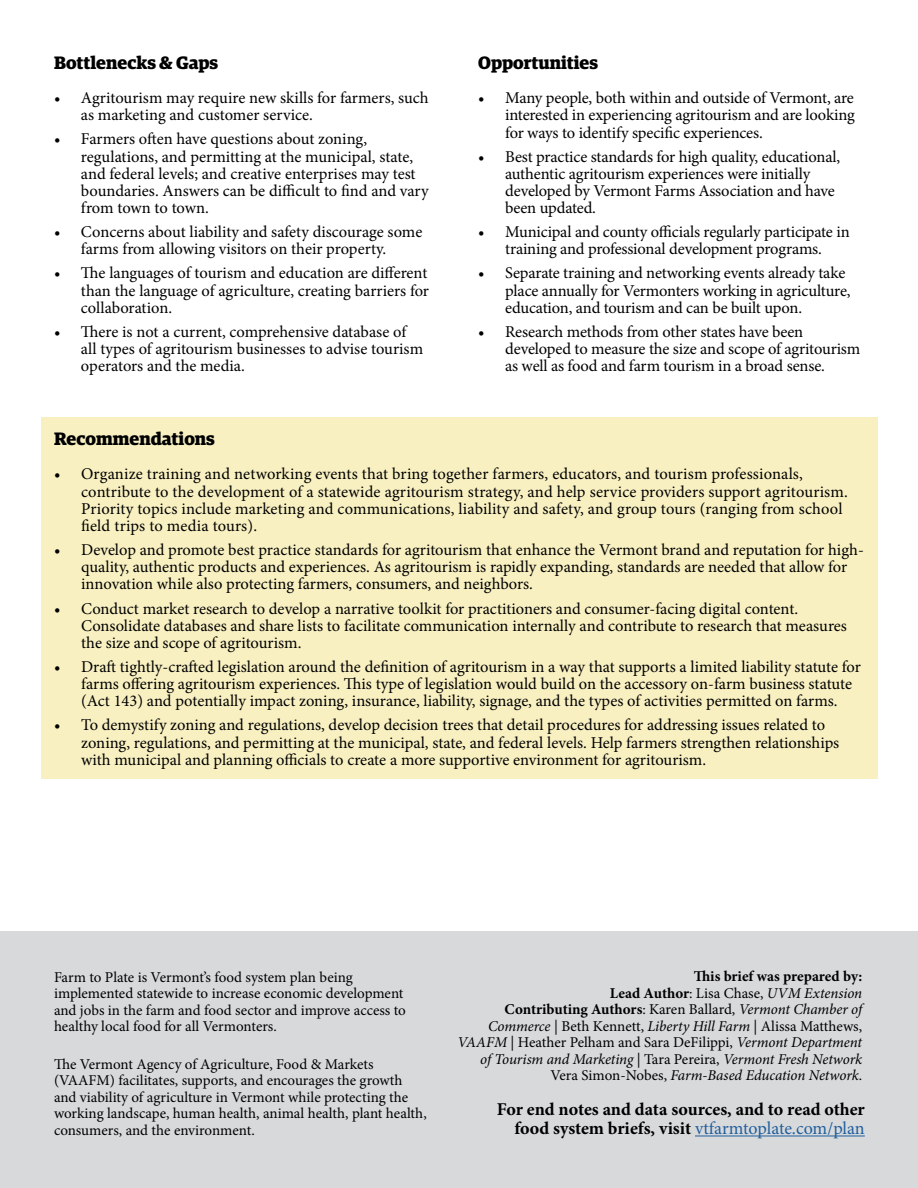
<style>
.page{position:relative;width:918px;height:1188px;background:#fff}
.page>*{position:absolute;margin:0;border:0;box-sizing:border-box;transform-origin:0 0}
.t1{font:700 18px/19.5px "Minion Pro";letter-spacing:-.005em;color:#000;text-align:right}
.t2{font:700 18px "Guardian Egyp";color:#000}
.t3{font:16.5px/17.2px "Minion Pro";letter-spacing:-.005em;color:#000}
.t4{font:15px/16.5px "Minion Pro";letter-spacing:-.005em;color:#000}
.t5{font:italic 15px/16.5px "Minion Pro";letter-spacing:-.01em;color:#000;text-align:right}
.s1{font-weight:700;font-style:normal}
.s2{font-style:normal}
.s3{font-weight:400;color:#215e9e}
</style>
<div class="page">
<div style="left:0;top:932px;width:918px;height:256px;background:#d7d9da"></div>
<div style="left:41px;top:417px;width:836px;height:362px;background:#f8f0c1"></div>
<hr style="left:695px;top:1136px;width:170px;height:1px;background:#215e9e">
<p class="t2" style="left:54px;top:48px;width:166px">Bottlenecks &amp; Gaps</p>
<p class="t3" style="left:81px;top:89px;width:349px;text-indent:-27px">• Agritourism may require new skills for farmers, such as marketing and customer service.</p>
<p class="t3" style="left:81px;top:130px;width:349px;text-indent:-27px">• Farmers often have questions about zoning, regulations, and permitting at the municipal, state, and federal levels; and creative enterprises may test boundaries. Answers can be difficult to find and vary from town to town.</p>
<p class="t3" style="left:54px;top:223px;width:370px;text-align:center">• Concerns about liability and safety discourage some farms from allowing visitors on their property.</p>
<p class="t3" style="left:81px;top:265px;width:350px;text-align:justify;text-indent:-27px">• The languages of tourism and education are different than the language of agriculture, creating barriers for collaboration.</p>
<p class="t3" style="left:81px;top:323px;width:344px;text-indent:-27px">• There is not a current, comprehensive database of all types of agritourism businesses to advise tourism operators and the media.</p>
<p class="t2" style="left:478px;top:48px;width:121px">Opportunities</p>
<p class="t3" style="left:505px;top:89px;width:351px;text-align:justify;text-indent:-27px">• Many people, both within and outside of Vermont, are interested in experiencing agritourism and are looking for ways to identify specific experiences.</p>
<p class="t3" style="left:505px;top:148px;width:337px;text-indent:-27px">• Best practice standards for high quality, educational, authentic agritourism experiences were initially developed by Vermont Farms Association and have been updated.</p>
<p class="t3" style="left:478px;top:223px;width:373px;text-align:center">• Municipal and county officials regularly participate in training and professional development programs.</p>
<p class="t3" style="left:505px;top:265px;width:347px;text-indent:-27px">• Separate training and networking events already take place annually for Vermonters working in agriculture, education, and tourism and can be built upon.</p>
<p class="t3" style="left:505px;top:323px;width:357px;text-indent:-27px">• Research methods from other states have been developed to measure the size and scope of agritourism as well as food and farm tourism in a broad sense.</p>
<p class="t2" style="left:54px;top:425px;width:162px">Recommendations</p>
<p class="t3" style="left:81px;top:465px;width:768px;text-indent:-27px">• Organize training and networking events that bring together farmers, educators, and tourism professionals, contribute to the development of a statewide agritourism strategy, and help service providers support agritourism.<br>Priority topics include marketing and communications, liability and safety, and group tours (ranging from school field trips to media tours).</p>
<p class="t3" style="left:81px;top:541px;width:784px;text-indent:-27px">• Develop and promote best practice standards for agritourism that enhance the Vermont brand and reputation for high&shy;quality, authentic products and experiences. As agritourism is rapidly expanding, standards are needed that allow for innovation while also protecting farmers, consumers, and neighbors.</p>
<p class="t3" style="left:81px;top:600px;width:767px;text-indent:-27px">• Conduct market research to develop a narrative toolkit for practitioners and consumer-facing digital content.<br>Consolidate databases and share lists to facilitate communication internally and contribute to research that measures the size and scope of agritourism.</p>
<p class="t3" style="left:81px;top:658px;width:781px;text-indent:-27px">• Draft tightly-crafted legislation around the definition of agritourism in a way that supports a limited liability statute for farms offering agritourism experiences. This type of legislation would build on the accessory on-farm business statute (Act 143) and potentially impact zoning, insurance, liability, signage, and the types of activities permitted on farms.</p>
<p class="t3" style="left:81px;top:717px;width:760px;text-indent:-27px">• To demystify zoning and regulations, develop decision trees that detail procedures for addressing issues related to zoning, regulations, and permitting at the municipal, state, and federal levels. Help farmers strengthen relationships with municipal and planning officials to create a more supportive environment for agritourism.</p>
<p class="t4" style="left:54px;top:969px;width:353px">Farm to Plate is Vermont’s food system plan being implemented statewide to increase economic development and jobs in the farm and food sector and improve access to healthy local food for all Vermonters.</p>
<p class="t4" style="left:54px;top:1056px;width:374px">The Vermont Agency of Agriculture, Food &amp; Markets (VAAFM) facilitates, supports, and encourages the growth and viability of agriculture in Vermont while protecting the working landscape, human health, animal health, plant health, consumers, and the environment.</p>
<p class="t5" style="left:458px;top:968px;width:406px"><span class="s1">This brief was prepared by:<br>Lead Author</span><span class="s2">: Lisa Chase,</span> UVM Extension<br><span class="s1">Contributing Authors</span><span class="s2">: Karen Ballard,</span> Vermont Chamber of Commerce <span class="s2">| Beth Kennett,</span> Liberty Hill Farm <span class="s2">| Alissa Matthews, </span>VAAFM <span class="s2">| Heather Pelham and Sara DeFilippi,</span> Vermont Department of Tourism and Marketing <span class="s2">| Tara Pereira,</span> Vermont Fresh Network <span class="s2">Vera Simon-Nobes,</span> Farm-Based Education Network<span class="s2">.</span></p>
<p class="t1" style="left:497px;top:1099px;width:370px">For end notes and data sources, and to read other food system briefs, visit <span class="s3">vtfarmtoplate.com/plan</span></p>
</div>
